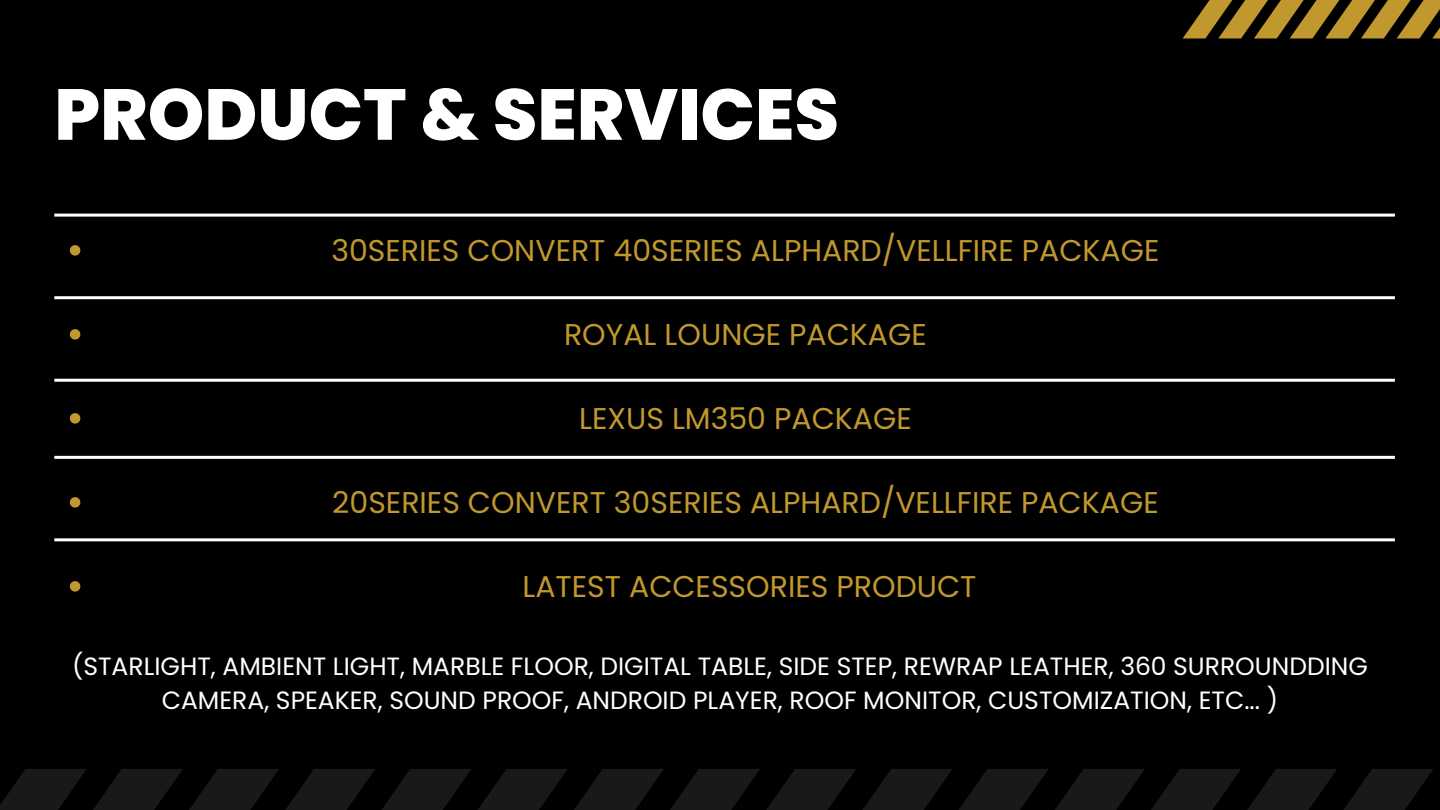
<style>
.page{position:relative;width:1440px;height:810px;background:#000}
.page>*{position:absolute;margin:0;border:0;box-sizing:border-box;transform-origin:0 0}
.t1{font:800 72px "Poppins";color:#fff}
.t2{font:30px "Poppins";color:#c1982d}
.t3{font:25px/34.5px "Poppins";color:#fff;text-align:center}
</style>
<div class="page">
<svg style="left:0;top:769px;width:1433px;height:41px"></svg>
<svg style="left:1183px;top:0;width:257px;height:38px"></svg>
<svg style="left:70px;top:245px;width:10px;height:11px"></svg>
<svg style="left:70px;top:329px;width:10px;height:11px"></svg>
<svg style="left:70px;top:413px;width:10px;height:11px"></svg>
<svg style="left:70px;top:497px;width:10px;height:11px"></svg>
<svg style="left:70px;top:581px;width:10px;height:11px"></svg>
<hr style="left:54px;top:214px;width:1341px;height:3px;background:#fff">
<hr style="left:54px;top:296px;width:1341px;height:3px;background:#fff">
<hr style="left:54px;top:379px;width:1341px;height:3px;background:#fff">
<hr style="left:54px;top:456px;width:1341px;height:3px;background:#fff">
<hr style="left:54px;top:538px;width:1341px;height:3px;background:#fff">
<h1 class="t1" style="left:54px;top:64px;width:786px">PRODUCT &amp; SERVICES</h1>
<p class="t2" style="left:331px;top:229px;width:830px">30SERIES CONVERT 40SERIES ALPHARD/VELLFIRE PACKAGE</p>
<p class="t2" style="left:564px;top:313px;width:364px">ROYAL LOUNGE PACKAGE</p>
<p class="t2" style="left:579px;top:397px;width:334px">LEXUS LM350 PACKAGE</p>
<p class="t2" style="left:332px;top:481px;width:828px">20SERIES CONVERT 30SERIES ALPHARD/VELLFIRE PACKAGE</p>
<p class="t2" style="left:522px;top:565px;width:456px">LATEST ACCESSORIES PRODUCT</p>
<p class="t3" style="left:72px;top:649px;width:1297px">(STARLIGHT, AMBIENT LIGHT, MARBLE FLOOR, DIGITAL TABLE, SIDE STEP, REWRAP LEATHER, 360 SURROUNDDING<br>CAMERA, SPEAKER, SOUND PROOF, ANDROID PLAYER, ROOF MONITOR, CUSTOMIZATION, ETC... )</p>
</div>
